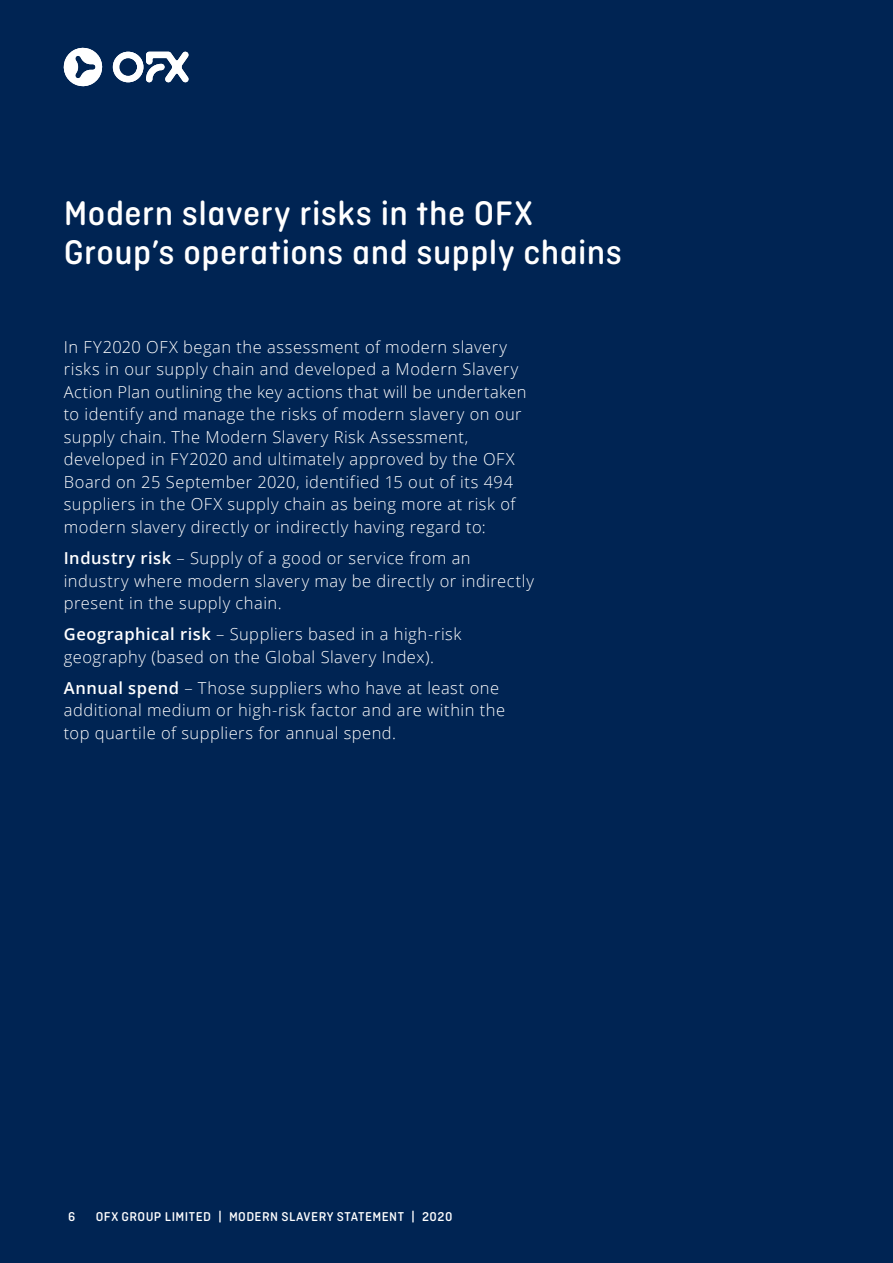
<style>
.page{position:relative;width:893px;height:1263px;background:#002453}
.page>*{position:absolute;margin:0;border:0;box-sizing:border-box;transform-origin:0 0}
.t1{font:500 36px/39px "Ciutadella Rounded";letter-spacing:.015em;color:#fff}
.t2{font:300 16.5px/22.5px "Open Sans";letter-spacing:.03em;color:#fff}
.t3{font:500 13.5px "Ciutadella Rounded";letter-spacing:.035em;color:#fff}
.s1{font-weight:600}
</style>
<div class="page">
<svg style="left:113px;top:51px;width:76px;height:32px"></svg>
<svg style="left:64px;top:48px;width:39px;height:38px"></svg>
<h1 class="t1" style="left:64px;top:193px;width:560px">Modern slavery risks in the OFX<br>Group’s operations and supply chains</h1>
<p class="t2" style="left:64px;top:335px;width:464px">In FY2020 OFX began the assessment of modern slavery risks in our supply chain and developed a Modern Slavery Action Plan outlining the key actions that will be undertaken to identify and manage the risks of modern slavery on our supply chain. The Modern Slavery Risk Assessment, developed in FY2020 and ultimately approved by the OFX Board on 25 September 2020, identified 15 out of its 494 suppliers in the OFX supply chain as being more at risk of modern slavery directly or indirectly having regard to:</p>
<p class="t2" style="left:64px;top:546px;width:472px"><span class="s1">Industry risk</span> – Supply of a good or service from an industry where modern slavery may be directly or indirectly present in the supply chain.</p>
<p class="t2" style="left:64px;top:622px;width:399px"><span class="s1">Geographical risk</span> – Suppliers based in a high-risk geography (based on the Global Slavery Index).</p>
<p class="t2" style="left:64px;top:676px;width:443px"><span class="s1">Annual spend</span> – Those suppliers who have at least one additional medium or high-risk factor and are within the top quartile of suppliers for annual spend.</p>
<p class="t3" style="left:68px;top:1209px;width:9px">6</p>
<p class="t3" style="left:96px;top:1209px;width:358px">OFX GROUP LIMITED | MODERN SLAVERY STATEMENT | 2020</p>
</div>
